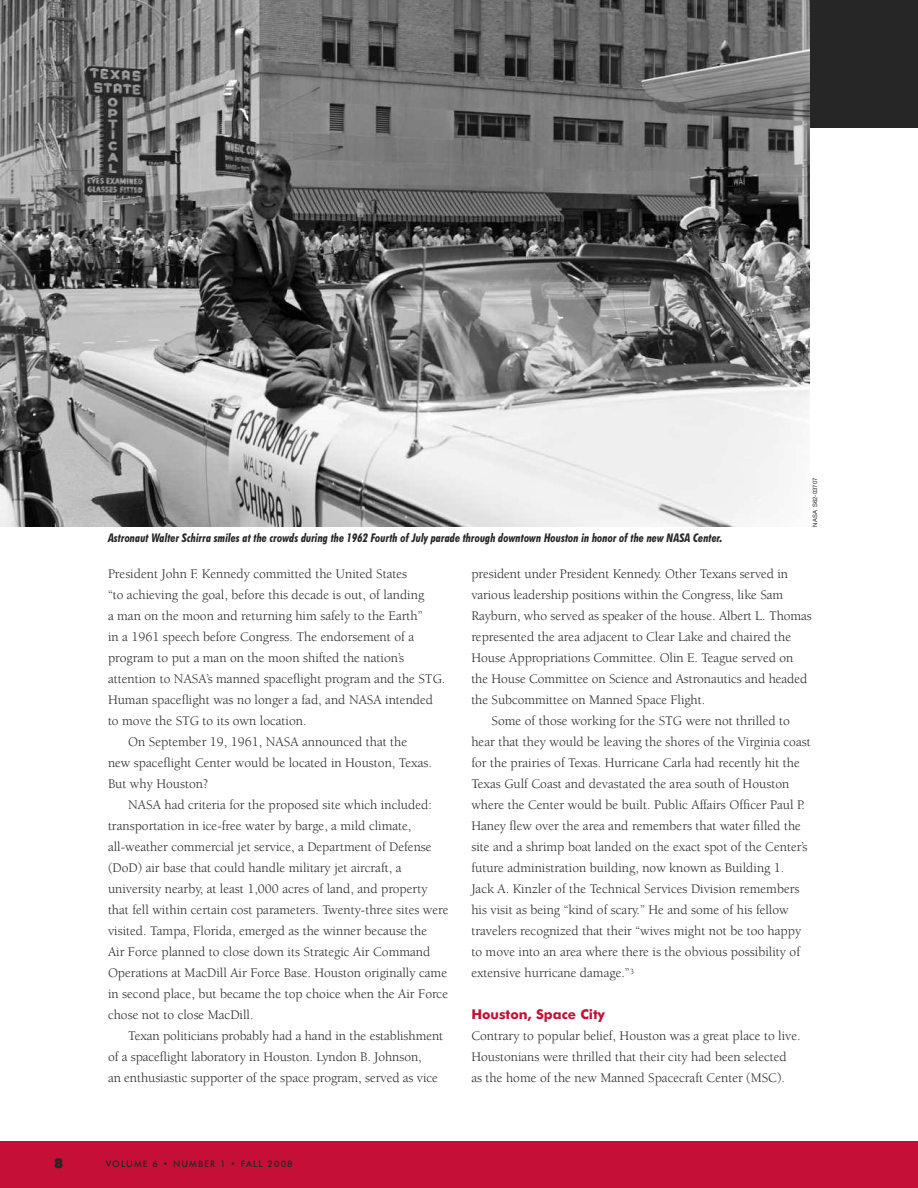
<style>
.page{position:relative;width:918px;height:1188px;background:#fff}
.page>*{position:absolute;margin:0;border:0;box-sizing:border-box;transform-origin:0 0}
.t1{font:13.5px/21px "Berkeley";color:#272627}
.t2{font:700 13.5px "Futura BT";color:#c50f36}
.t3{font:900 13.5px "Futura BT";color:#272627}
.t4{font:italic 700 condensed 12px "Futura BT";color:#272627}
.t5{font:500 9px "Futura BT";letter-spacing:.12em;color:#272627}
.t6{font:6px "Helvetica Neue";color:#272627}
</style>
<div class="page">
<div style="left:0;top:0;width:918px;height:128px;background:#272627"></div>
<div style="left:0;top:1141px;width:918px;height:47px;background:#c50f36"></div>
<img style="left:0;top:0;width:810px;height:526px">
<p class="t4" style="left:108px;top:533px;width:616px">Astronaut Walter Schirra smiles at the crowds during the 1962 Fourth of July parade through downtown Houston in honor of the new NASA Center.</p>
<p class="t6" style="left:813px;top:526px;width:50px;rotate:-90deg">NASA S62-03707</p>
<p class="t1" style="left:108px;top:564px;width:301px">President John F. Kennedy committed the United States</p>
<p class="t1" style="left:108px;top:585px;width:318px">“to achieving the goal, before this decade is out, of landing</p>
<p class="t1" style="left:108px;top:606px;width:316px">a man on the moon and returning him safely to the Earth”</p>
<p class="t1" style="left:108px;top:627px;width:308px">in a 1961 speech before Congress. The endorsement of a</p>
<p class="t1" style="left:108px;top:648px;width:298px">program to put a man on the moon shifted the nation’s</p>
<p class="t1" style="left:108px;top:669px;width:339px">attention to NASA’s manned spaceflight program and the STG.</p>
<p class="t1" style="left:108px;top:690px;width:327px">Human spaceflight was no longer a fad, and NASA intended</p>
<p class="t1" style="left:108px;top:711px;width:200px">to move the STG to its own location.</p>
<p class="t1" style="left:128px;top:733px;width:281px">On September 19, 1961, NASA announced that the</p>
<p class="t1" style="left:108px;top:754px;width:325px">new spaceflight Center would be located in Houston, Texas.</p>
<p class="t1" style="left:108px;top:775px;width:102px">But why Houston?</p>
<p class="t1" style="left:128px;top:796px;width:305px">NASA had criteria for the proposed site which included:</p>
<p class="t1" style="left:108px;top:817px;width:305px">transportation in ice-free water by barge, a mild climate,</p>
<p class="t1" style="left:108px;top:838px;width:325px">all-weather commercial jet service, a Department of Defense</p>
<p class="t1" style="left:108px;top:859px;width:295px">(DoD) air base that could handle military jet aircraft, a</p>
<p class="t1" style="left:108px;top:880px;width:321px">university nearby, at least 1,000 acres of land, and property</p>
<p class="t1" style="left:108px;top:901px;width:342px">that fell within certain cost parameters. Twenty-three sites were</p>
<p class="t1" style="left:108px;top:922px;width:321px">visited. Tampa, Florida, emerged as the winner because the</p>
<p class="t1" style="left:108px;top:943px;width:324px">Air Force planned to close down its Strategic Air Command</p>
<p class="t1" style="left:108px;top:964px;width:341px">Operations at MacDill Air Force Base. Houston originally came</p>
<p class="t1" style="left:108px;top:985px;width:342px">in second place, but became the top choice when the Air Force</p>
<p class="t1" style="left:108px;top:1006px;width:147px">chose not to close MacDill.</p>
<p class="t1" style="left:128px;top:1027px;width:317px">Texan politicians probably had a hand in the establishment</p>
<p class="t1" style="left:108px;top:1048px;width:315px">of a spaceflight laboratory in Houston. Lyndon B. Johnson,</p>
<p class="t1" style="left:108px;top:1069px;width:331px">an enthusiastic supporter of the space program, served as vice</p>
<p class="t1" style="left:471px;top:565px;width:318px">president under President Kennedy. Other Texans served in</p>
<p class="t1" style="left:471px;top:586px;width:313px">various leadership positions within the Congress, like Sam</p>
<p class="t1" style="left:471px;top:607px;width:342px">Rayburn, who served as speaker of the house. Albert L. Thomas</p>
<p class="t1" style="left:471px;top:628px;width:321px">represented the area adjacent to Clear Lake and chaired the</p>
<p class="t1" style="left:471px;top:649px;width:323px">House Appropriations Committee. Olin E. Teague served on</p>
<p class="t1" style="left:471px;top:670px;width:337px">the House Committee on Science and Astronautics and headed</p>
<p class="t1" style="left:471px;top:691px;width:235px">the Subcommittee on Manned Space Flight.</p>
<p class="t1" style="left:492px;top:712px;width:300px">Some of those working for the STG were not thrilled to</p>
<p class="t1" style="left:471px;top:733px;width:341px">hear that they would be leaving the shores of the Virginia coast</p>
<p class="t1" style="left:471px;top:754px;width:330px">for the prairies of Texas. Hurricane Carla had recently hit the</p>
<p class="t1" style="left:471px;top:775px;width:320px">Texas Gulf Coast and devastated the area south of Houston</p>
<p class="t1" style="left:471px;top:796px;width:335px">where the Center would be built. Public Affairs Officer Paul P.</p>
<p class="t1" style="left:471px;top:817px;width:331px">Haney flew over the area and remembers that water filled the</p>
<p class="t1" style="left:471px;top:838px;width:338px">site and a shrimp boat landed on the exact spot of the Center’s</p>
<p class="t1" style="left:471px;top:859px;width:315px">future administration building, now known as Building 1.</p>
<p class="t1" style="left:471px;top:880px;width:330px">Jack A. Kinzler of the Technical Services Division remembers</p>
<p class="t1" style="left:471px;top:901px;width:319px">his visit as being “kind of scary.” He and some of his fellow</p>
<p class="t1" style="left:471px;top:922px;width:332px">travelers recognized that their “wives might not be too happy</p>
<p class="t1" style="left:471px;top:943px;width:330px">to move into an area where there is the obvious possibility of</p>
<p class="t1" style="left:471px;top:964px;width:164px">extensive hurricane damage.”<sup>3</sup></p>
<p class="t2" style="left:471px;top:1009px;width:135px">Houston, Space City</p>
<p class="t1" style="left:471px;top:1026px;width:331px">Contrary to popular belief, Houston was a great place to live.<br>Houstonians were thrilled that their city had been selected as the home of the new Manned Spacecraft Center (MSC).</p>
<p class="t3" style="left:54px;top:1158px;width:11px">8</p>
<p class="t5" style="left:106px;top:1160px;width:188px">VOLUME 6 • NUMBER 1 • FALL 2008</p>
</div>
